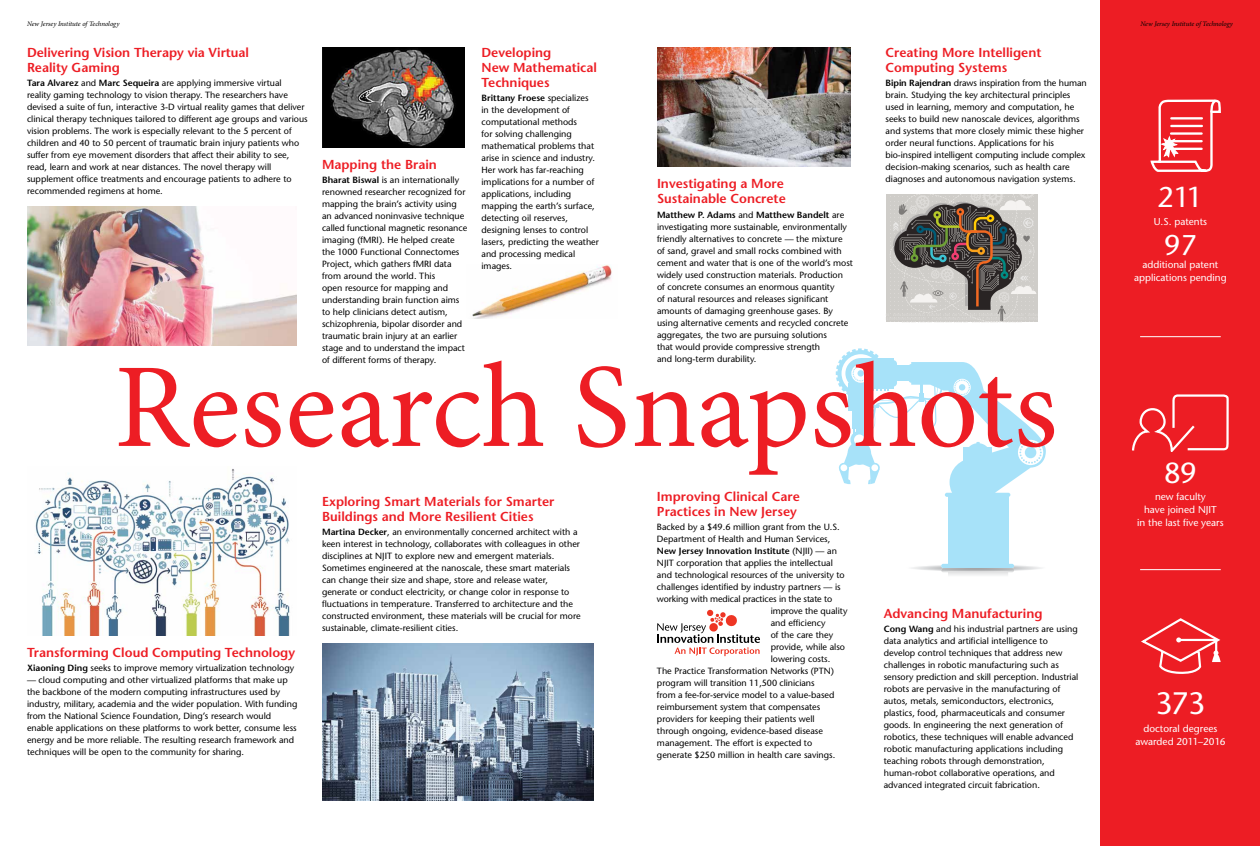
<style>
.page{position:relative;width:1260px;height:846px;background:#fff}
.page>*{position:absolute;margin:0;border:0;box-sizing:border-box;transform-origin:0 0}
.t1{font:120px "Minion Pro";letter-spacing:-.005em;color:#ed1d24}
.t2{font:500 31px "Stone Sans Std";color:#fff}
.t3{font:500 29px "Stone Sans Std";color:#fff}
.t4{font:500 28.5px "Stone Sans Std";color:#fff}
.t5{font:600 13px/15px "Stone Sans Std";color:#ed1d24}
.t6{font:500 10px/13px "Stone Sans Std";color:#fff;text-align:center}
.t7{font:500 9px/12px "Stone Sans Std";color:#000}
.t8{font:600 9px "Stone Sans Std";color:#000}
.t9{font:italic 7px "Minion Pro";letter-spacing:-.01em;color:#000}
.s1{font-weight:600}
.s2{font-weight:500}
</style>
<div class="page">
<svg style="left:945px;top:493px;width:65px;height:4px"></svg>
<div style="left:948px;top:493px;width:60px;height:71px;background:#a7e2f9"></div>
<svg style="left:911px;top:564px;width:131px;height:11px"></svg>
<img style="left:941px;top:568px;width:73px;height:4px">
<svg style="left:836px;top:348px;width:210px;height:145px"></svg>
<div style="left:854px;top:434px;width:11px;height:11px;background:#fff;border-radius:50%"></div>
<div style="left:858px;top:370px;width:6px;height:7px;background:#a7e2f9;border-radius:50%"></div>
<img style="left:322px;top:47px;width:142px;height:101px">
<img style="left:322px;top:643px;width:272px;height:158px">
<img style="left:27px;top:206px;width:270px;height:140px">
<img style="left:35px;top:469px;width:255px;height:166px">
<img style="left:472px;top:265px;width:140px;height:54px">
<img style="left:657px;top:47px;width:193px;height:120px">
<svg style="left:657px;top:610px;width:103px;height:46px"></svg>
<svg style="left:886px;top:195px;width:152px;height:128px;background:#9b9790"></svg>
<div style="left:1101px;top:0;width:159px;height:846px;background:#ed1d24"></div>
<svg style="left:1132px;top:394px;width:97px;height:58px"></svg>
<hr style="left:1140px;top:336px;width:81px;height:1px;background:#fff">
<svg style="left:1141px;top:618px;width:80px;height:56px"></svg>
<svg style="left:1150px;top:100px;width:71px;height:72px"></svg>
<hr style="left:1140px;top:569px;width:81px;height:1px;background:#fff">
<p class="t9" style="left:27px;top:19px;width:94px">New Jersey Institute of Technology</p>
<p class="t9" style="left:1141px;top:19px;width:94px">New Jersey Institute of Technology</p>
<h3 class="t5" style="left:27px;top:45px;width:224px">Delivering Vision Therapy via Virtual<br>Reality Gaming</h3>
<p class="t7" style="left:27px;top:77px;width:282px"><span class="s1">Tara Alvarez</span> and <span class="s1">Marc Sequeira</span> are applying immersive virtual reality gaming technology to vision therapy. The researchers have devised a suite of fun, interactive 3-D virtual reality games that deliver clinical therapy techniques tailored to different age groups and various vision problems. The work is especially relevant to the 5 percent of children and 40 to 50 percent of traumatic brain injury patients who suffer from eye movement disorders that affect their ability to see, read, learn and work at near distances. The novel therapy will supplement office treatments and encourage patients to adhere to recommended regimens at home.</p>
<h3 class="t5" style="left:482px;top:45px;width:117px">Developing<br>New Mathematical<br>Techniques</h3>
<p class="t7" style="left:482px;top:92px;width:119px"><span class="s1">Brittany Froese</span> specializes<br>in the development of computational methods<br>for solving challenging mathematical problems that arise in science and industry.<br>Her work has far-reaching implications for a number of applications, including mapping the earth’s surface, detecting oil reserves, designing lenses to control lasers, predicting the weather and processing medical images.</p>
<h3 class="t5" style="left:886px;top:45px;width:157px">Creating More Intelligent<br>Computing Systems</h3>
<p class="t7" style="left:886px;top:77px;width:203px"><span class="s1">Bipin Rajendran</span> draws inspiration from the human brain. Studying the key architectural principles used in learning, memory and computation, he seeks to build new nanoscale devices, algorithms and systems that more closely mimic these higher order neural functions. Applications for his bio-inspired intelligent computing include complex decision-making scenarios, such as health care diagnoses and autonomous navigation systems.</p>
<h3 class="t5" style="left:322px;top:157px;width:116px">Mapping the Brain</h3>
<p class="t7" style="left:322px;top:174px;width:147px"><span class="s1">Bharat Biswal</span> is an internationally renowned researcher recognized for mapping the brain’s activity using an advanced noninvasive technique called functional magnetic resonance imaging (fMRI). He helped create the 1000 Functional Connectomes Project, which gathers fMRI data from around the world. This<br>open resource for mapping and understanding brain function aims to help clinicians detect autism, schizophrenia, bipolar disorder and traumatic brain injury at an earlier stage and to understand the impact of different forms of therapy.</p>
<h3 class="t5" style="left:657px;top:176px;width:130px">Investigating a More<br>Sustainable Concrete</h3>
<p class="t7" style="left:657px;top:208px;width:198px"><span class="s1">Matthew P. Adams</span> and <span class="s1">Matthew Bandelt</span> are investigating more sustainable, environmentally friendly alternatives to concrete — the mixture<br>of sand, gravel and small rocks combined with cement and water that is one of the world’s most widely used construction materials. Production of concrete consumes an enormous quantity<br>of natural resources and releases significant amounts of damaging greenhouse gases. By using alternative cements and recycled concrete aggregates, the two are pursuing solutions<br>that would provide compressive strength<br>and long-term durability.</p>
<h1 class="t1" style="left:114px;top:327px;width:945px">Research Snapshots</h1>
<h3 class="t5" style="left:27px;top:645px;width:270px">Transforming Cloud Computing Technology</h3>
<p class="t7" style="left:27px;top:662px;width:269px"><span class="s1">Xiaoning Ding</span> seeks to improve memory virtualization technology</p>
<p class="t7" style="left:27px;top:674px;width:272px">— cloud computing and other virtualized platforms that make up the backbone of the modern computing infrastructures used by industry, military, academia and the wider population. With funding from the National Science Foundation, Ding’s research would enable applications on these platforms to work better, consume less energy and be more reliable. The resulting research framework and techniques will be open to the community for sharing.</p>
<h3 class="t5" style="left:322px;top:493px;width:234px">Exploring Smart Materials for Smarter<br>Buildings and More Resilient Cities</h3>
<p class="t7" style="left:322px;top:526px;width:260px"><span class="s1">Martina Decker</span>, an environmentally concerned architect with a keen interest in technology, collaborates with colleagues in other disciplines at NJIT to explore new and emergent materials.<br>Sometimes engineered at the nanoscale, these smart materials can change their size and shape, store and release water, generate or conduct electricity, or change color in response to fluctuations in temperature. Transferred to architecture and the constructed environment, these materials will be crucial for more sustainable, climate-resilient cities.</p>
<h3 class="t5" style="left:657px;top:489px;width:144px">Improving Clinical Care<br>Practices in New Jersey</h3>
<p class="t7" style="left:657px;top:521px;width:184px">Backed by a $49.6 million grant from the U.S.</p>
<p class="t7" style="left:657px;top:533px;width:175px">Department of Health and Human Services,</p>
<p class="t8" style="left:657px;top:546px;width:181px">New Jersey Innovation Institute <span class="s2">(NJII) — an</span></p>
<p class="t7" style="left:657px;top:557px;width:177px">NJIT corporation that applies the intellectual</p>
<p class="t7" style="left:657px;top:569px;width:189px">and technological resources of the university to</p>
<p class="t7" style="left:657px;top:581px;width:185px">challenges identified by industry partners — is</p>
<p class="t7" style="left:657px;top:593px;width:177px">working with medical practices in the state to</p>
<p class="t7" style="left:771px;top:605px;width:78px">improve the quality</p>
<p class="t7" style="left:771px;top:617px;width:56px">and efficiency</p>
<p class="t7" style="left:771px;top:629px;width:64px">of the care they</p>
<p class="t7" style="left:771px;top:641px;width:76px">provide, while also</p>
<p class="t7" style="left:771px;top:653px;width:61px">lowering costs.</p>
<p class="t7" style="left:657px;top:665px;width:178px">The Practice Transformation Networks (PTN)</p>
<p class="t7" style="left:657px;top:677px;width:159px">program will transition 11,500 clinicians</p>
<p class="t7" style="left:657px;top:689px;width:179px">from a fee-for-service model to a value-based</p>
<p class="t7" style="left:657px;top:701px;width:165px">reimbursement system that compensates</p>
<p class="t7" style="left:657px;top:713px;width:159px">providers for keeping their patients well</p>
<p class="t7" style="left:657px;top:725px;width:168px">through ongoing, evidence-based disease</p>
<p class="t7" style="left:657px;top:737px;width:157px">management. The effort is expected to</p>
<p class="t7" style="left:657px;top:749px;width:180px">generate $250 million in health care savings.</p>
<h3 class="t5" style="left:884px;top:605px;width:160px">Advancing Manufacturing</h3>
<p class="t7" style="left:884px;top:623px;width:196px"><span class="s1">Cong Wang</span> and his industrial partners are using data analytics and artificial intelligence to develop control techniques that address new challenges in robotic manufacturing such as sensory prediction and skill perception. Industrial robots are pervasive in the manufacturing of autos, metals, semiconductors, electronics, plastics, food, pharmaceuticals and consumer goods. In engineering the next generation of robotics, these techniques will enable advanced robotic manufacturing applications including teaching robots through demonstration, human-robot collaborative operations, and advanced integrated circuit fabrication.</p>
<h3 class="t4" style="left:1158px;top:180px;width:47px">211</h3>
<p class="t6" style="left:1154px;top:215px;width:55px">U.S. patents</p>
<h3 class="t4" style="left:1164px;top:228px;width:34px">97</h3>
<p class="t6" style="left:1134px;top:258px;width:94px">additional patent applications pending</p>
<h3 class="t3" style="left:1164px;top:455px;width:34px">89</h3>
<p class="t6" style="left:1137px;top:490px;width:88px">new faculty<br>have joined NJIT<br>in the last five years</p>
<h2 class="t2" style="left:1155px;top:685px;width:52px">373</h2>
<p class="t6" style="left:1135px;top:722px;width:92px">doctoral degrees awarded 2011–2016</p>
</div>
